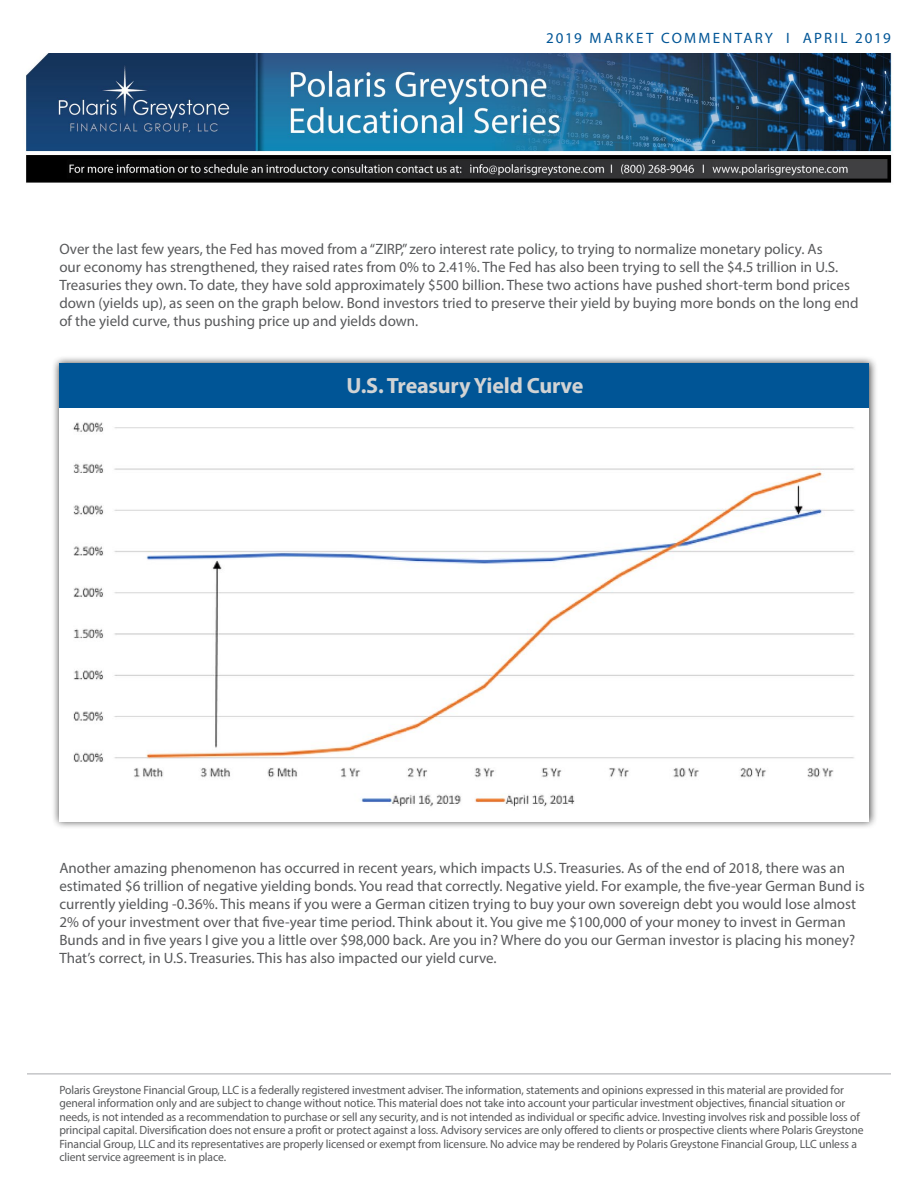
<style>
.page{position:relative;width:918px;height:1188px;background:#fff}
.page>*{position:absolute;margin:0;border:0;box-sizing:border-box;transform-origin:0 0}
.t1{font:700 22.05px "Myriad Pro";letter-spacing:-.01em;color:#d1d3d4}
.t2{font:15px/18px "Myriad Pro";color:#58595b}
.t3{font:15px "Myriad Pro";letter-spacing:.145em;color:#005596}
.t4{font:12px/13.5px "Myriad Pro";letter-spacing:-.01em;color:#58595b}
</style>
<div class="page">
<img style="left:26px;top:53px;width:866px;height:130px">
<hr style="left:27px;top:1074px;width:864px;height:1px;background:#a7a9ac">
<div style="left:51px;top:355px;width:827px;height:474px;background:#000;opacity:.75"></div>
<div style="left:59px;top:363px;width:810px;height:458px;background:#fff"></div>
<img style="left:73px;top:422px;width:782px;height:385px">
<div style="left:59px;top:363px;width:810px;height:45px;background:#005596"></div>
<p class="t3" style="left:546px;top:28px;width:347px">2019 MARKET COMMENTARY I APRIL 2019</p>
<p class="t2" style="left:59px;top:240px;width:801px">Over the last few years, the Fed has moved from a “ZIRP,” zero interest rate policy, to trying to normalize monetary policy. As<br>our economy has strengthened, they raised rates from 0% to 2.41%. The Fed has also been trying to sell the $4.5 trillion in U.S.<br>Treasuries they own. To date, they have sold approximately $500 billion. These two actions have pushed short-term bond prices down (yields up), as seen on the graph below. Bond investors tried to preserve their yield by buying more bonds on the long end of the yield curve, thus pushing price up and yields down.</p>
<h1 class="t1" style="left:346px;top:371px;width:239px">U.S. Treasury Yield Curve</h1>
<p class="t2" style="left:59px;top:859px;width:807px">Another amazing phenomenon has occurred in recent years, which impacts U.S. Treasuries. As of the end of 2018, there was an estimated $6 trillion of negative yielding bonds. You read that correctly. Negative yield. For example, the five-year German Bund is currently yielding -0.36%. This means if you were a German citizen trying to buy your own sovereign debt you would lose almost 2% of your investment over that five-year time period. Think about it. You give me $100,000 of your money to invest in German Bunds and in five years I give you a little over $98,000 back. Are you in? Where do you our German investor is placing his money?<br>That’s correct, in U.S. Treasuries. This has also impacted our yield curve.</p>
<p class="t4" style="left:59px;top:1083px;width:806px">Polaris Greystone Financial Group, LLC is a federally registered investment adviser. The information, statements and opinions expressed in this material are provided for general information only and are subject to change without notice. This material does not take into account your particular investment objectives, financial situation or needs, is not intended as a recommendation to purchase or sell any security, and is not intended as individual or specific advice. Investing involves risk and possible loss of principal capital. Diversification does not ensure a profit or protect against a loss. Advisory services are only offered to clients or prospective clients where Polaris Greystone Financial Group, LLC and its representatives are properly licensed or exempt from licensure. No advice may be rendered by Polaris Greystone Financial Group, LLC unless a client service agreement is in place.</p>
</div>
